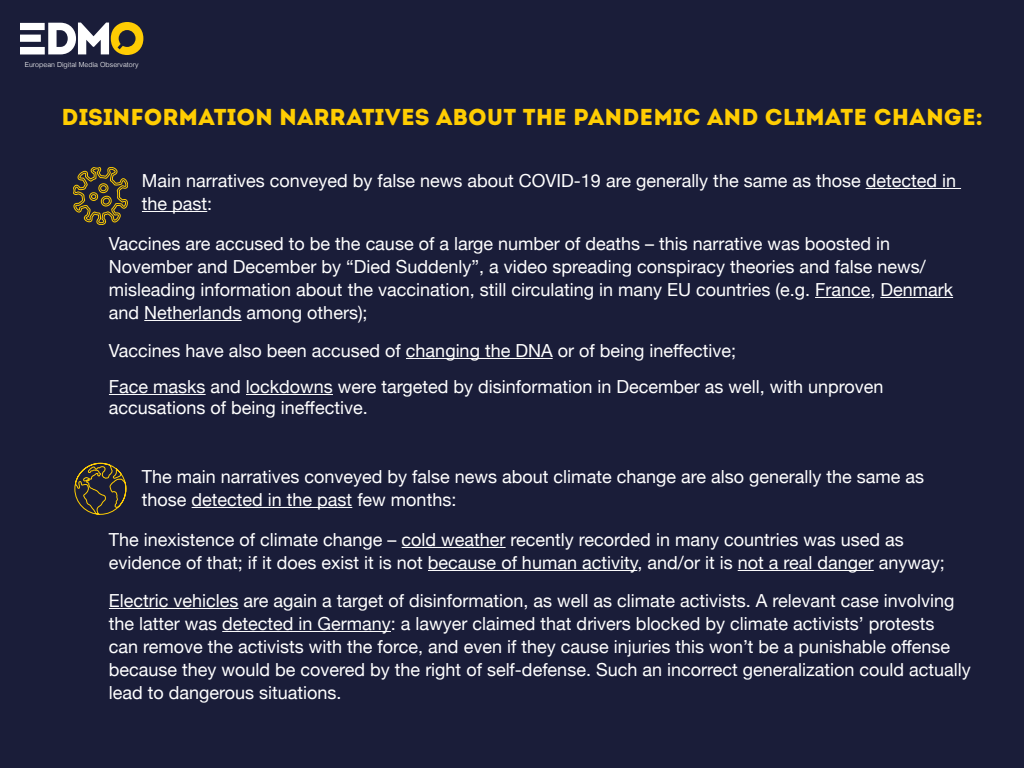
<style>
.page{position:relative;width:1024px;height:768px;background:#1a1d39}
.page>*{position:absolute;margin:0;border:0;box-sizing:border-box;transform-origin:0 0}
.t1{font:23px "Intro Demo Black Caps";color:#ffcd02}
.t2{font:18px/23px "Helvetica Neue";color:#fff}
.t3{font:300 7px "Helvetica";color:#fff}
</style>
<div class="page">
<svg style="left:20px;top:22px;width:123px;height:33px"></svg>
<hr style="left:866px;top:188px;width:95px;height:1px;background:#fff">
<hr style="left:142px;top:211px;width:65px;height:1px;background:#fff">
<hr style="left:815px;top:297px;width:55px;height:1px;background:#fff">
<hr style="left:880px;top:297px;width:73px;height:1px;background:#fff">
<hr style="left:144px;top:320px;width:98px;height:1px;background:#fff">
<hr style="left:406px;top:358px;width:147px;height:1px;background:#fff">
<hr style="left:109px;top:394px;width:97px;height:1px;background:#fff">
<hr style="left:246px;top:394px;width:87px;height:1px;background:#fff">
<hr style="left:192px;top:507px;width:160px;height:1px;background:#fff">
<hr style="left:402px;top:547px;width:104px;height:1px;background:#fff">
<hr style="left:428px;top:570px;width:209px;height:1px;background:#fff">
<hr style="left:738px;top:570px;width:136px;height:1px;background:#fff">
<hr style="left:109px;top:608px;width:130px;height:1px;background:#fff">
<hr style="left:222px;top:631px;width:169px;height:1px;background:#fff">
<svg style="left:73px;top:167px;width:55px;height:57px"></svg>
<svg style="left:74px;top:462px;width:53px;height:53px"></svg>
<p class="t3" style="left:25px;top:62px;width:115px">European Digital Media Observatory</p>
<p class="t1" style="left:62px;top:103px;width:923px">DISINFORMATION NARRATIVES ABOUT THE PANDEMIC AND CLIMATE CHANGE:</p>
<p class="t2" style="left:142px;top:169px;width:816px">Main narratives conveyed by false news about COVID-19 are generally the same as those detected in the past:</p>
<p class="t2" style="left:109px;top:232px;width:846px">Vaccines are accused to be the cause of a large number of deaths – this narrative was boosted in November and December by “Died Suddenly”, a video spreading conspiracy theories and false news/ misleading information about the vaccination, still circulating in many EU countries (e.g. France, Denmark and Netherlands among others);</p>
<p class="t2" style="left:109px;top:332px;width:776px;line-height:36px">Vaccines have also been accused of changing the DNA or of being ineffective;<br>Face masks and lockdowns were targeted by disinformation in December as well, with unproven</p>
<p class="t2" style="left:109px;top:396px;width:260px">accusations of being ineffective.</p>
<p class="t2" style="left:142px;top:465px;width:784px">The main narratives conveyed by false news about climate change are also generally the same as those detected in the past few months:</p>
<p class="t2" style="left:109px;top:528px;width:837px">The inexistence of climate change – cold weather recently recorded in many countries was used as evidence of that; if it does exist it is not because of human activity, and/or it is not a real danger anyway;</p>
<p class="t2" style="left:109px;top:589px;width:863px">Electric vehicles are again a target of disinformation, as well as climate activists. A relevant case involving the latter was detected in Germany: a lawyer claimed that drivers blocked by climate activists’ protests<br>can remove the activists with the force, and even if they cause injuries this won’t be a punishable offense because they would be covered by the right of self-defense. Such an incorrect generalization could actually lead to dangerous situations.</p>
</div>
